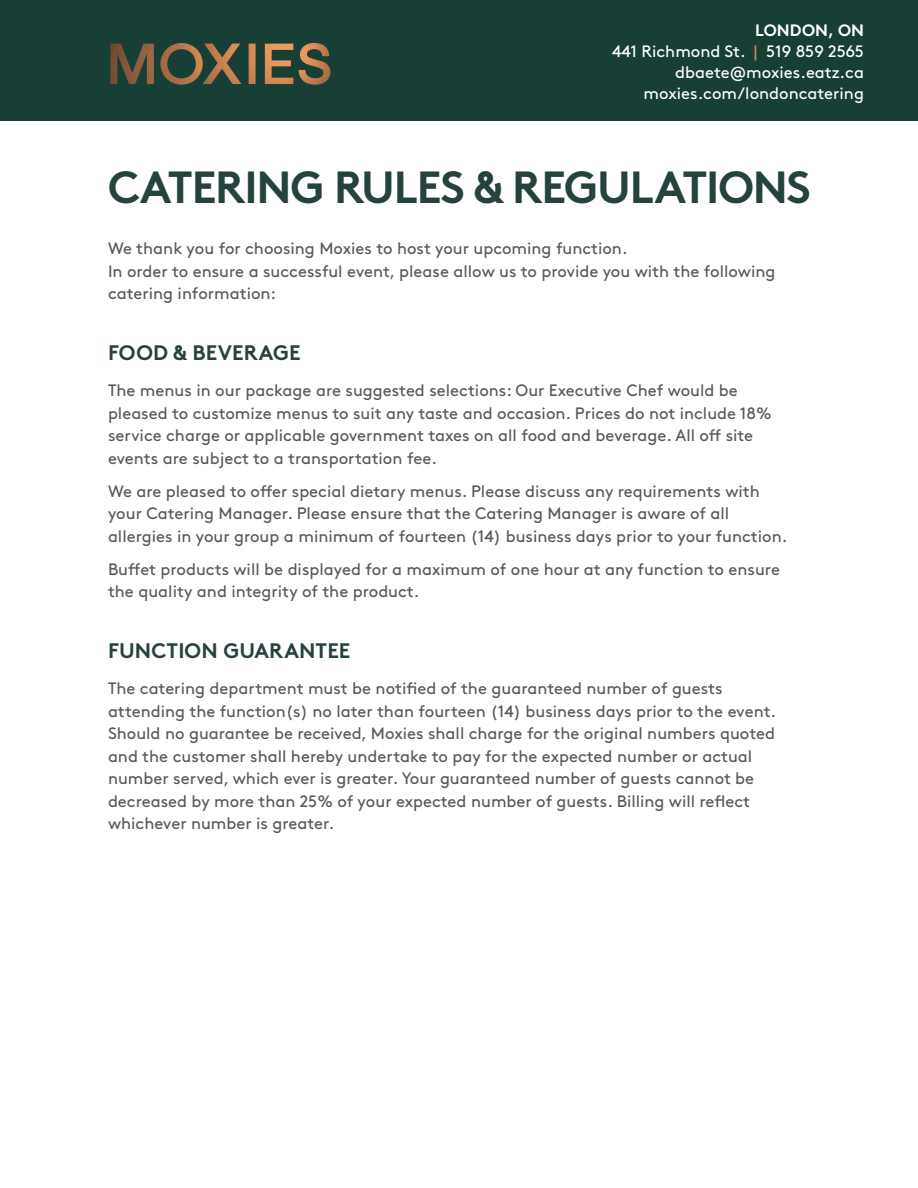
<style>
.page{position:relative;width:918px;height:1188px;background:#fff}
.page>*{position:absolute;margin:0;border:0;box-sizing:border-box;transform-origin:0 0}
.t1{font:700 45px "Brown";letter-spacing:-.025em;color:#25423e}
.t2{font:700 21px "Brown";letter-spacing:.005em;color:#25423e}
.Regular_copy{font:16.5px/22.5px "Brown";color:#57585a}
.t3{font:16.5px/21px "Brown";color:#fff;text-align:right}
.s1{font-weight:700}
.s2{color:#d98b57}
</style>
<div class="page">
<div style="left:0;top:0;width:918px;height:121px;background:#173f35"></div>
<img style="left:249px;top:44px;width:7px;height:40px">
<img style="left:265px;top:44px;width:28px;height:40px">
<img style="left:299px;top:43px;width:31px;height:42px">
<img style="left:160px;top:43px;width:81px;height:42px">
<img style="left:110px;top:44px;width:44px;height:40px">
<p class="t3" style="left:612px;top:18px;width:253px"><span class="s1">LONDON, ON<br></span>441 Richmond St. <span class="s2">|</span> 519 859 2565 dbaete@moxies.eatz.ca moxies.com/londoncatering</p>
<h1 class="t1" style="left:108px;top:151px;width:704px">CATERING RULES &amp; REGULATIONS</h1>
<p class="Regular_copy" style="left:108px;top:236px;width:669px">We thank you for choosing Moxies to host your upcoming function.<br>In order to ensure a successful event, please allow us to provide you with the following catering information:</p>
<h2 class="t2" style="left:108px;top:336px;width:194px">FOOD &amp; BEVERAGE</h2>
<p class="Regular_copy" style="left:108px;top:378px;width:665px">The menus in our package are suggested selections: Our Executive Chef would be pleased to customize menus to suit any taste and occasion. Prices do not include 18% service charge or applicable government taxes on all food and beverage. All off site events are subject to a transportation fee.</p>
<p class="Regular_copy" style="left:108px;top:479px;width:681px">We are pleased to offer special dietary menus. Please discuss any requirements with your Catering Manager. Please ensure that the Catering Manager is aware of all allergies in your group a minimum of fourteen (14) business days prior to your function.</p>
<p class="Regular_copy" style="left:108px;top:557px;width:674px">Buffet products will be displayed for a maximum of one hour at any function to ensure the quality and integrity of the product.</p>
<h2 class="t2" style="left:108px;top:634px;width:244px">FUNCTION GUARANTEE</h2>
<p class="Regular_copy" style="left:108px;top:676px;width:670px">The catering department must be notified of the guaranteed number of guests attending the function(s) no later than fourteen (14) business days prior to the event.<br>Should no guarantee be received, Moxies shall charge for the original numbers quoted and the customer shall hereby undertake to pay for the expected number or actual number served, which ever is greater. Your guaranteed number of guests cannot be decreased by more than 25% of your expected number of guests. Billing will reflect whichever number is greater.</p>
</div>
